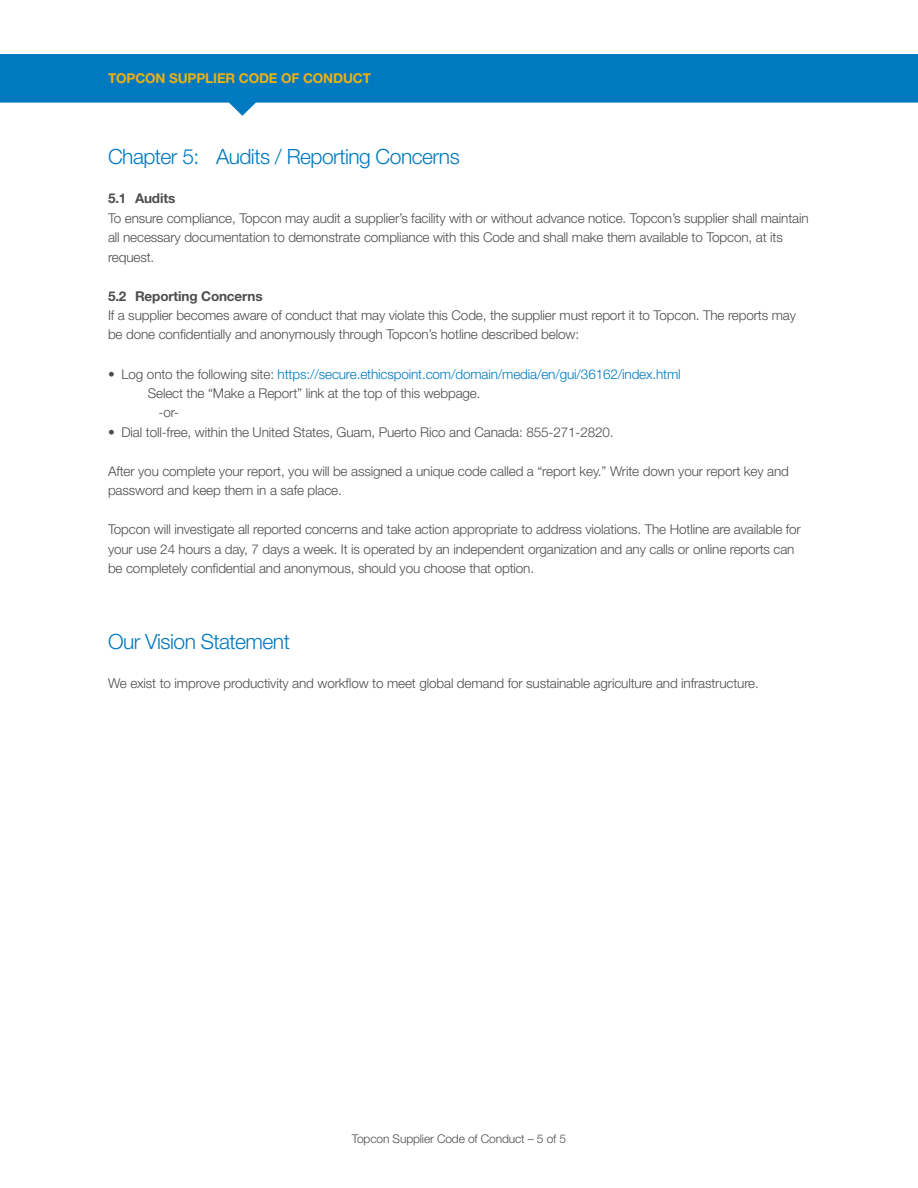
<style>
.page{position:relative;width:918px;height:1188px;background:#fff}
.page>*{position:absolute;margin:0;border:0;box-sizing:border-box;transform-origin:0 0}
.t1{font:300 21px "Helvetica Neue LT Std";letter-spacing:-.025em;color:#0079c1}
.t2{font:300 13.5px/19.5px "Helvetica Neue LT Std";letter-spacing:-.01em;color:#4d4d4f}
.t3{font:300 13.5px "Helvetica Neue LT Std";letter-spacing:-.01em;color:#0079c1}
.t4{font:700 13.5px "Helvetica Neue LT Std";letter-spacing:-.01em;color:#4d4d4f}
.t5{font:700 13.5px "Helvetica Neue LT Std";letter-spacing:-.01em;color:#eeb111}
.t6{font:300 12px "Helvetica Neue LT Std";letter-spacing:-.01em;color:#4d4d4f}
.s1{color:#4d4d4f}
</style>
<div class="page">
<svg style="left:0;top:54px;width:918px;height:62px;fill:#0079c1"></svg>
<p class="t5" style="left:108px;top:70px;width:265px">TOPCON SUPPLIER CODE OF CONDUCT</p>
<h1 class="t1" style="left:108px;top:144px;width:353px">Chapter 5: Audits / Reporting Concerns</h1>
<p class="t4" style="left:108px;top:190px;width:69px">5.1 Audits</p>
<p class="t2" style="left:108px;top:208px;width:702px">To ensure compliance, Topcon may audit a supplier’s facility with or without advance notice. Topcon’s supplier shall maintain all necessary documentation to demonstrate compliance with this Code and shall make them available to Topcon, at its request.</p>
<p class="t4" style="left:108px;top:287px;width:156px">5.2 Reporting Concerns</p>
<p class="t2" style="left:108px;top:305px;width:689px">If a supplier becomes aware of conduct that may violate this Code, the supplier must report it to Topcon. The reports may be done confidentially and anonymously through Topcon’s hotline described below:</p>
<p class="t3" style="left:108px;top:365px;width:574px"><span class="s1">• Log onto the following site:</span> https://secure.ethicspoint.com/domain/media/en/gui/36162/index.html</p>
<p class="t2" style="left:148px;top:383px;width:334px">Select the “Make a Report” link at the top of this webpage.</p>
<p class="t2" style="left:159px;top:403px;width:22px">-or-</p>
<p class="t2" style="left:108px;top:422px;width:507px">• Dial toll-free, within the United States, Guam, Puerto Rico and Canada: 855-271-2820.</p>
<p class="t2" style="left:108px;top:461px;width:682px">After you complete your report, you will be assigned a unique code called a “report key.” Write down your report key and password and keep them in a safe place.</p>
<p class="t2" style="left:108px;top:520px;width:694px">Topcon will investigate all reported concerns and take action appropriate to address violations. The Hotline are available for your use 24 hours a day, 7 days a week. It is operated by an independent organization and any calls or online reports can be completely confidential and anonymous, should you choose that option.</p>
<h1 class="t1" style="left:108px;top:628px;width:183px">Our Vision Statement</h1>
<p class="t2" style="left:108px;top:673px;width:652px">We exist to improve productivity and workflow to meet global demand for sustainable agriculture and infrastructure.</p>
<p class="t6" style="left:352px;top:1131px;width:216px">Topcon Supplier Code of Conduct – 5 of 5</p>
</div>
